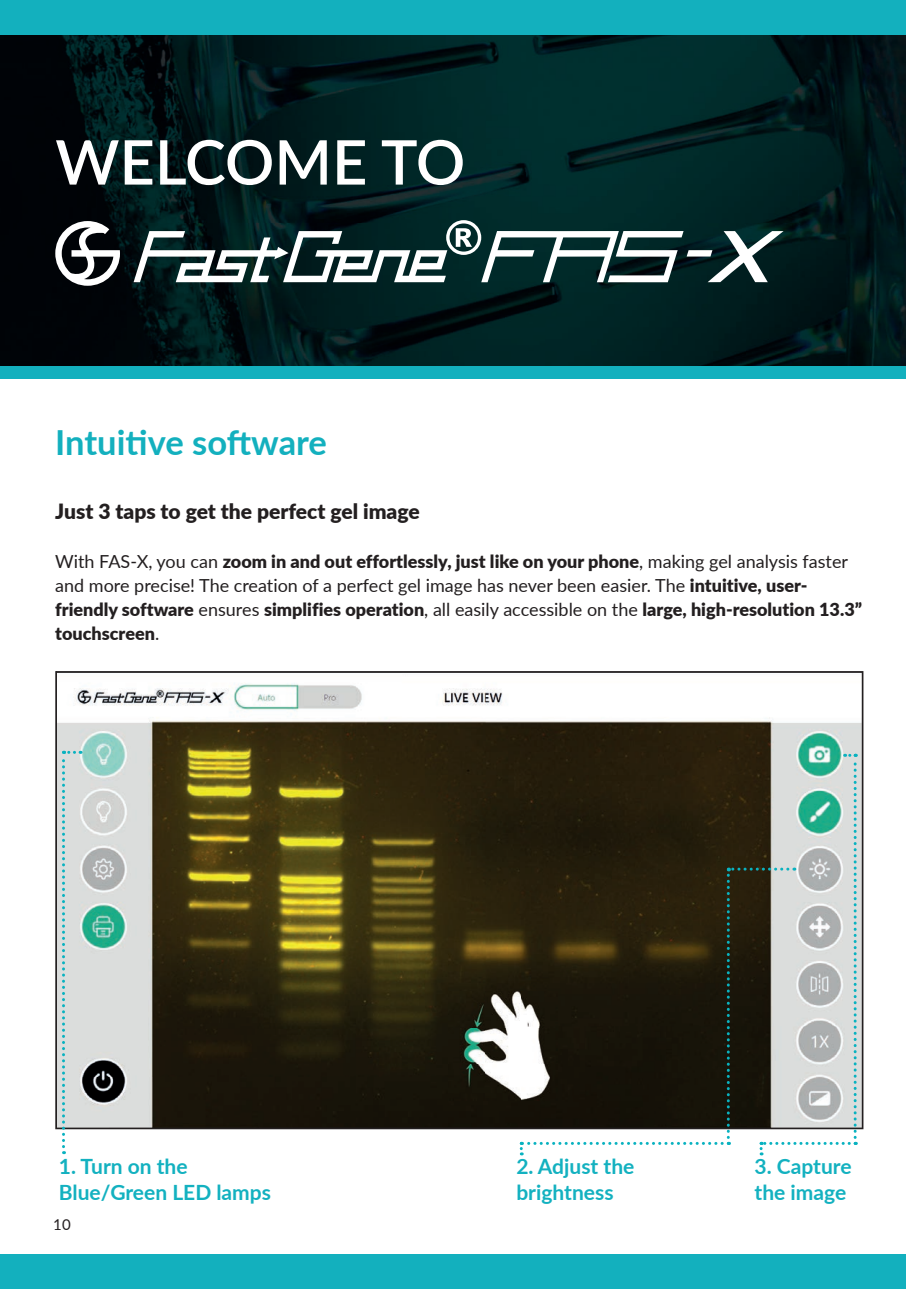
<style>
.page{position:relative;width:906px;height:1289px;background:#fff}
.page>*{position:absolute;margin:0;border:0;box-sizing:border-box;transform-origin:0 0}
.t1{font:600 61.5px "Lato";color:#fff}
.t2{font:700 34.5px "Lato";letter-spacing:-.005em;color:#13b0be}
.t3{font:700 21px/25.2px "Lato";color:#13b1c0}
.t4{font:900 21px "Lato";color:#231f20}
.t5{font:18px/24px "Lato";color:#231f20}
.t6{font:15px "Lato";color:#231f20}
.s1{font-weight:900}
</style>
<div class="page">
<div style="left:0;top:0;width:906px;height:34px;background:#13b0be"></div>
<div style="left:0;top:1254px;width:906px;height:34px;background:#13b0be"></div>
<img style="left:0;top:35px;width:906px;height:331px">
<div style="left:0;top:366px;width:906px;height:12px;background:#13b0be"></div>
<svg style="left:55px;top:221px;width:65px;height:65px"></svg>
<svg style="left:134px;top:220px;width:649px;height:62px"></svg>
<svg style="left:55px;top:671px;width:808px;height:458px"></svg>
<svg style="left:62px;top:750px;width:19px;height:404px;background:#cfdbdb"></svg>
<svg style="left:520px;top:753px;width:336px;height:402px;background:#55554a"></svg>
<img style="left:449px;top:991px;width:108px;height:109px">
<h1 class="t1" style="left:55px;top:117px;width:411px">WELCOME TO</h1>
<h2 class="t2" style="left:55px;top:417px;width:273px">Intuitive software</h2>
<p class="t4" style="left:55px;top:495px;width:366px">Just 3 taps to get the perfect gel image</p>
<p class="t5" style="left:55px;top:549px;width:808px">With FAS-X, you can <span class="s1">zoom in and out effortlessly, just like on your phone</span>, making gel analysis faster and more precise! The creation of a perfect gel image has never been easier. The <span class="s1">intuitive, user&shy;friendly software</span> ensures <span class="s1">simplifies operation</span>, all easily accessible on the <span class="s1">large, high-resolution 13.3” touchscreen</span>.</p>
<p class="t3" style="left:59px;top:1153px;width:214px">1. Turn on the<br>Blue/Green LED lamps</p>
<p class="t3" style="left:516px;top:1153px;width:120px">2. Adjust the brightness</p>
<p class="t3" style="left:754px;top:1153px;width:98px">3. Capture the image</p>
<p class="t6" style="left:53px;top:1213px;width:19px">10</p>
</div>
